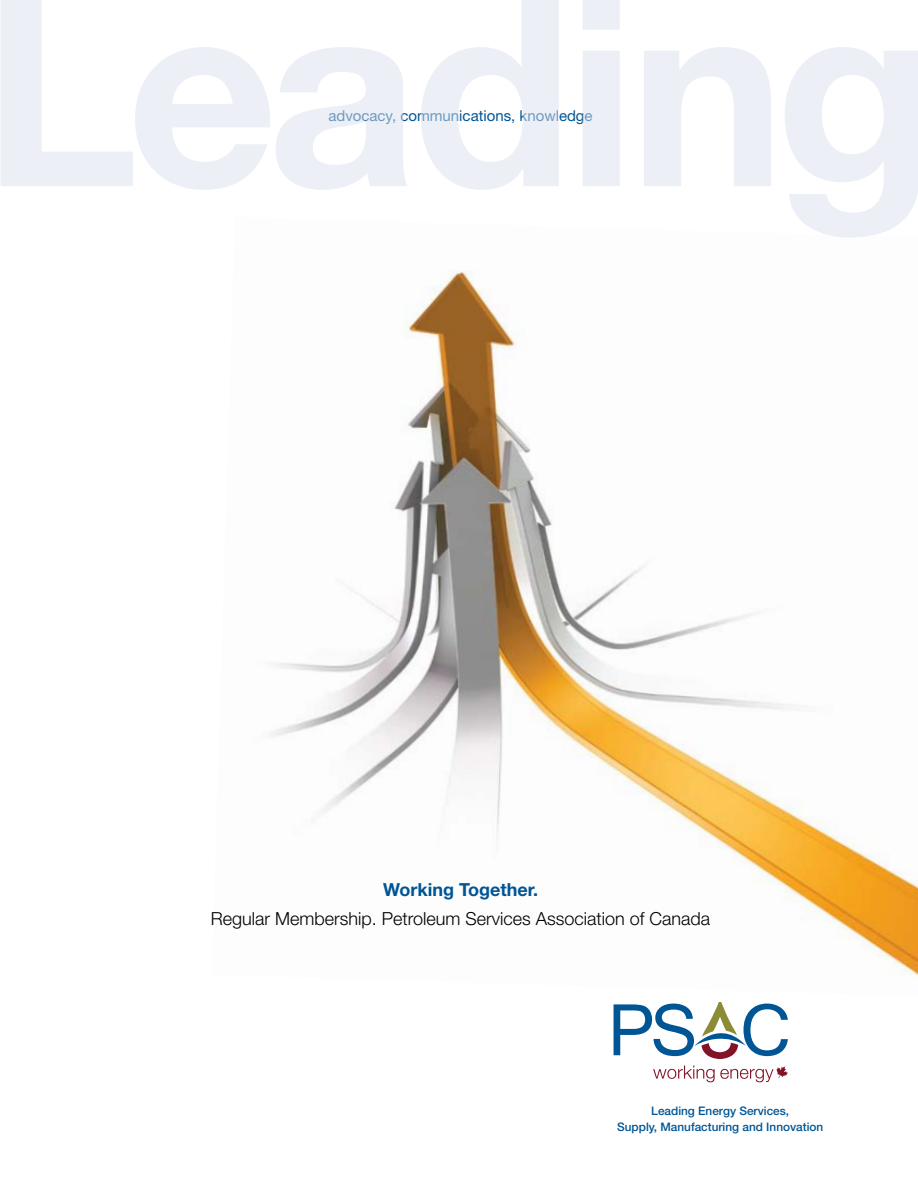
<style>
.page{position:relative;width:918px;height:1188px;background:#fff}
.page>*{position:absolute;margin:0;border:0;box-sizing:border-box;transform-origin:0 0}
.t1{font:300 18px "Helvetica Neue";color:#000}
.t2{font:700 18px "Helvetica Neue";color:#005595}
.t3{font:15px "Helvetica Neue";color:#005595}
.t4{font:500 11.85px/16.2px "Helvetica Neue";color:#005595;text-align:center}
</style>
<div class="page">
<img style="left:270px;top:270px;width:648px;height:707px">
<svg style="left:614px;top:1002px;width:174px;height:57px"></svg>
<svg style="left:653px;top:1066px;width:135px;height:16px"></svg>
<p class="t3" style="left:328px;top:106px;width:266px">advocacy, communications, knowledge</p>
<h1 class="t2" style="left:383px;top:879px;width:156px">Working Together.</h1>
<h1 class="t1" style="left:211px;top:907px;width:501px">Regular Membership. Petroleum Services Association of Canada</h1>
<p class="t4" style="left:617px;top:1102px;width:208px">Leading Energy Services,<br>Supply, Manufacturing and Innovation</p>
</div>
